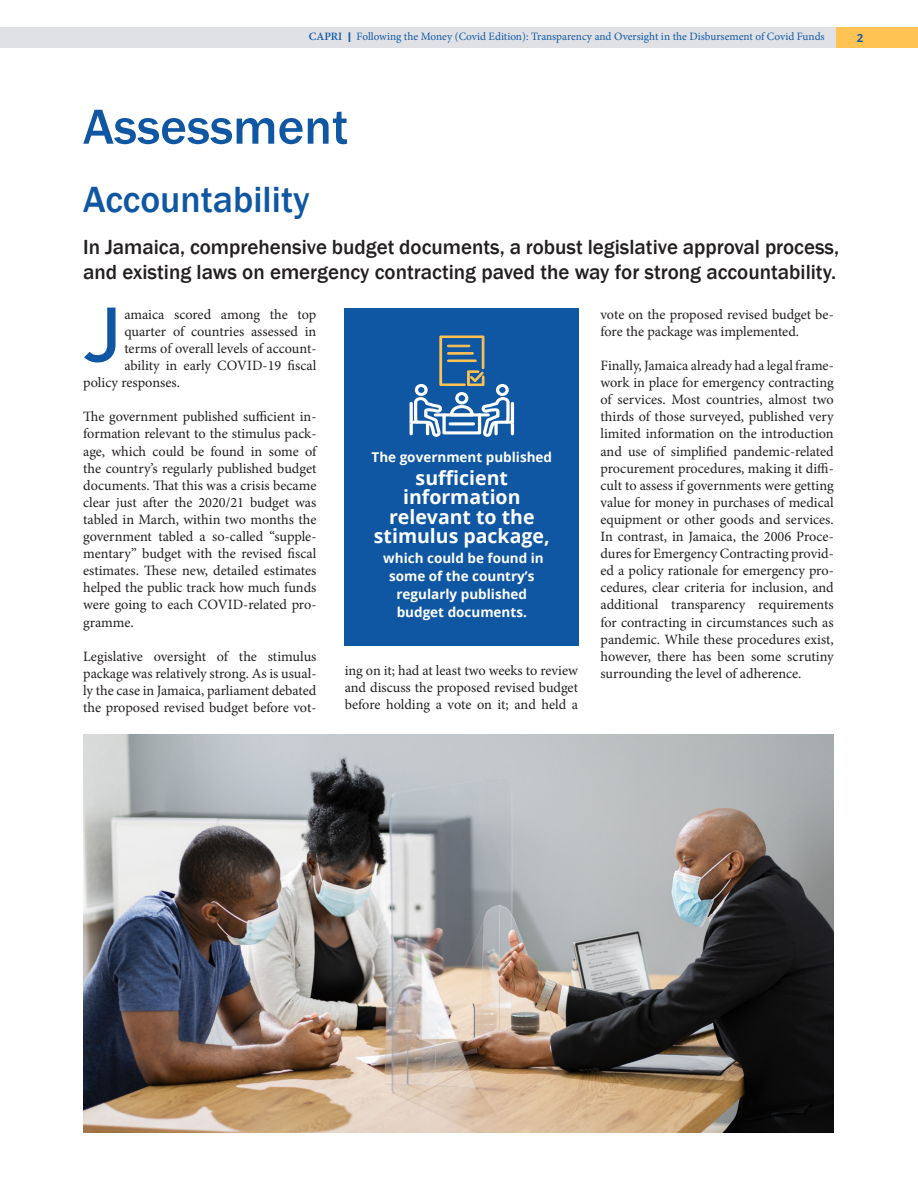
<style>
.page{position:relative;width:918px;height:1188px;background:#fff}
.page>*{position:absolute;margin:0;border:0;box-sizing:border-box;transform-origin:0 0}
.t1{font:500 76.5px "DIN Pro";color:#0f57a3}
.Heading_Blue_Sentenc{font:500 51px "Franklin Gothic";color:#0f57a3}
.Heading_Blue_Sentenc-2{font:500 37.5px "Franklin Gothic";color:#0f57a3}
.Heading_Blue_Sentenc-3{font:500 21px/25.2px "Franklin Gothic";color:#231f20}
.Pullout_New_Chapter{font:700 19.5px/19.5px "Open Sans";color:#fff;text-align:center}
.Regular_Paragraph_1{font:14.25px/17.1px "Mignon";letter-spacing:-.005em;color:#231f20;text-align:justify}
.Pullout_New_Chapter-2{font:700 13.5px/18px "Open Sans";color:#fff;text-align:center}
.t2{font:11.25px "Mignon";color:#135ba6}
.Regular_Paragraph_1-2{font:700 11.25px "Open Sans";color:#135ba6}
.s1{font-weight:600}
.s2{font-family:"Open Sans";font-weight:600;font-size:13.5px}
</style>
<div class="page">
<div style="left:0;top:27px;width:918px;height:21px;background:#e0e1e5"></div>
<div style="left:836px;top:27px;width:82px;height:21px;background:#fec352"></div>
<div style="left:345px;top:308px;width:234px;height:338px;background:#0f57a3"></div>
<img style="left:83px;top:734px;width:751px;height:399px">
<svg style="left:410px;top:336px;width:104px;height:101px"></svg>
<p class="t2" style="left:309px;top:29px;width:517px"><span class="s1">CAPRI</span> <span class="s2">I</span> Following the Money (Covid Edition): Transparency and Oversight in the Disbursement of Covid Funds</p>
<p class="Regular_Paragraph_1-2" style="left:857px;top:30px;width:8px">2</p>
<p class="Heading_Blue_Sentenc" style="left:83px;top:95px;width:267px">Assessment</p>
<p class="Heading_Blue_Sentenc-2" style="left:83px;top:176px;width:228px">Accountability</p>
<p class="Heading_Blue_Sentenc-3" style="left:83px;top:234px;width:758px">In Jamaica, comprehensive budget documents, a robust legislative approval process, and existing laws on emergency contracting paved the way for strong accountability.</p>
<p class="t1" style="left:83px;top:285px;width:40px">J</p>
<p class="Regular_Paragraph_1" style="left:124px;top:306px;width:194px">amaica scored among the top</p>
<p class="Regular_Paragraph_1" style="left:124px;top:323px;width:194px">quarter of countries assessed in</p>
<p class="Regular_Paragraph_1" style="left:124px;top:340px;width:194px">terms of overall levels of account-</p>
<p class="Regular_Paragraph_1" style="left:124px;top:357px;width:194px">ability in early COVID-19 fiscal</p>
<p class="Regular_Paragraph_1" style="left:83px;top:374px;width:98px">policy responses.</p>
<p class="Regular_Paragraph_1" style="left:83px;top:408px;width:235px">The government published sufficient in&shy;formation relevant to the stimulus pack&shy;age, which could be found in some of the country’s regularly published budget documents. That this was a crisis became clear just after the 2020/21 budget was tabled in March, within two months the government tabled a so-called “supple&shy;mentary” budget with the revised fiscal estimates. These new, detailed estimates helped the public track how much funds were going to each COVID-related pro&shy;gramme.</p>
<p class="Regular_Paragraph_1" style="left:83px;top:648px;width:235px">Legislative oversight of the stimulus package was relatively strong. As is usual&shy;ly the case in Jamaica, parliament debated the proposed revised budget before vot-</p>
<p class="Pullout_New_Chapter-2" style="left:372px;top:448px;width:182px">The government published</p>
<p class="Pullout_New_Chapter" style="left:416px;top:467px;width:94px">sufficient</p>
<p class="Pullout_New_Chapter" style="left:403px;top:487px;width:119px">information</p>
<p class="Pullout_New_Chapter" style="left:374px;top:506px;width:177px">relevant to the stimulus package,</p>
<p class="Pullout_New_Chapter-2" style="left:383px;top:549px;width:162px">which could be found in some of the country’s</p>
<p class="Pullout_New_Chapter-2" style="left:397px;top:585px;width:132px">regularly published</p>
<p class="Pullout_New_Chapter-2" style="left:397px;top:603px;width:132px">budget documents.</p>
<p class="Regular_Paragraph_1" style="left:345px;top:662px;width:235px">ing on it; had at least two weeks to review and discuss the proposed revised budget before holding a vote on it; and held a</p>
<p class="Regular_Paragraph_1" style="left:600px;top:306px;width:235px">vote on the proposed revised budget be&shy;fore the package was implemented.</p>
<p class="Regular_Paragraph_1" style="left:600px;top:357px;width:235px">Finally, Jamaica already had a legal frame&shy;work in place for emergency contracting of services. Most countries, almost two thirds of those surveyed, published very limited information on the introduction and use of simplified pandemic-related procurement procedures, making it diffi&shy;cult to assess if governments were getting value for money in purchases of medical equipment or other goods and services.<br>In contrast, in Jamaica, the 2006 Proce&shy;dures for Emergency Contracting provid&shy;ed a policy rationale for emergency pro&shy;cedures, clear criteria for inclusion, and additional transparency requirements for contracting in circumstances such as pandemic. While these procedures exist, however, there has been some scrutiny surrounding the level of adherence.</p>
</div>
